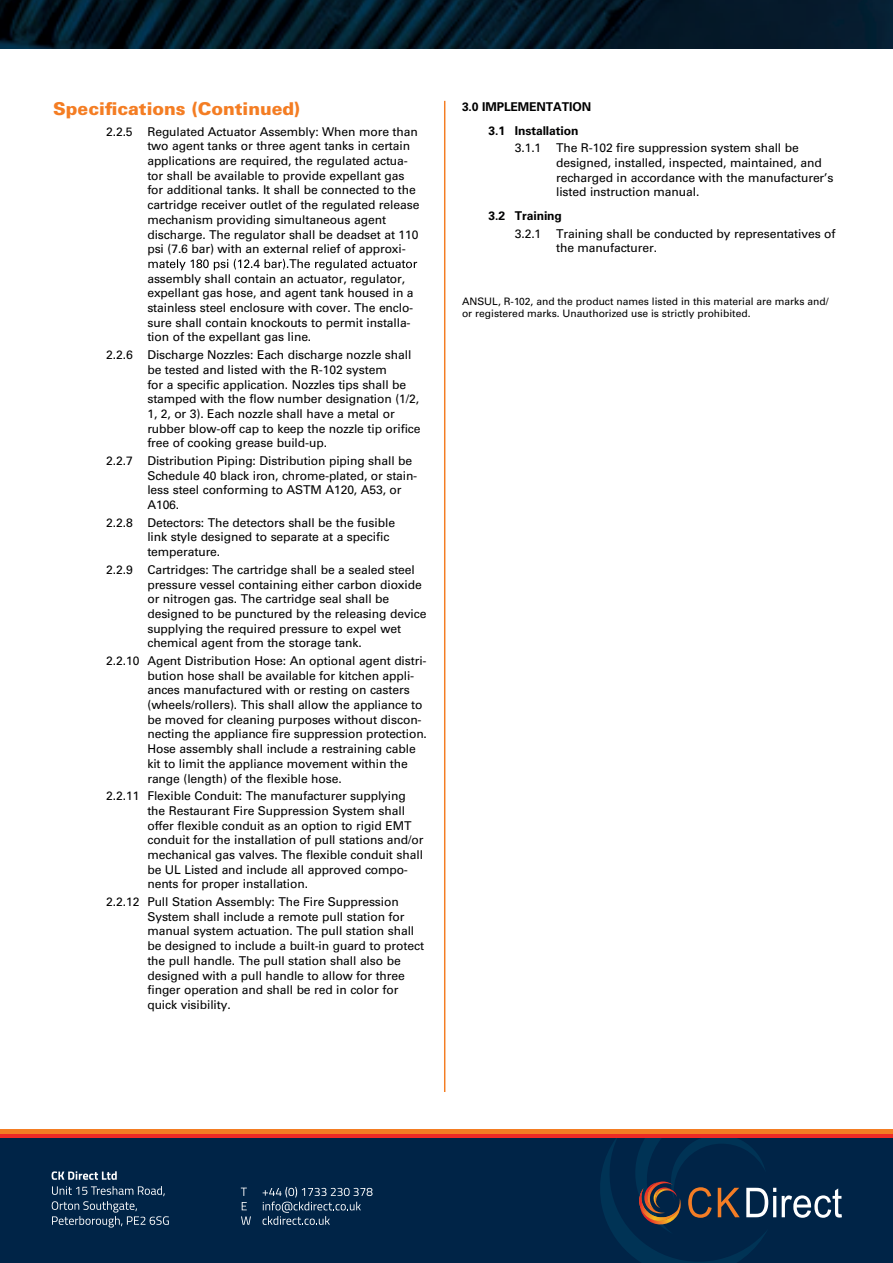
<style>
.page{position:relative;width:893px;height:1263px;background:#fff}
.page>*{position:absolute;margin:0;border:0;box-sizing:border-box;transform-origin:0 0}
.t1{font:900 17.7px "Univers LT Std";letter-spacing:-.005em;color:#f47d23}
.t2{font:12.15px/14.7px "Univers LT Std";letter-spacing:-.01em;color:#000001}
.t3{font:700 12.15px/23.5px "Univers LT Std";letter-spacing:-.01em;color:#000001}
.t4{font:10.35px/11.7px "Univers LT Std";color:#000001}
.s1{font-weight:700}
</style>
<div class="page">
<img style="left:0;top:0;width:893px;height:48px">
<div style="left:0;top:1137px;width:893px;height:126px;background:#002447"></div>
<svg style="left:52px;top:1171px;width:65px;height:9px"></svg>
<svg style="left:52px;top:1186px;width:117px;height:41px"></svg>
<svg style="left:241px;top:1187px;width:6px;height:9px"></svg>
<svg style="left:242px;top:1202px;width:5px;height:8px"></svg>
<svg style="left:241px;top:1216px;width:10px;height:9px"></svg>
<svg style="left:263px;top:1187px;width:109px;height:38px"></svg>
<svg style="left:782px;top:1188px;width:60px;height:30px"></svg>
<svg style="left:600px;top:1138px;width:176px;height:125px"></svg>
<div style="left:0;top:1129px;width:893px;height:5px;background:#f47d23"></div>
<hr style="left:0;top:1134px;width:893px;height:4px;background:#ee2a25">
<hr style="left:444px;top:101px;width:1px;height:990px;background:#f47d23">
<svg style="left:148px;top:259px;width:269px;height:11px"></svg>
<p class="t1" style="left:53px;top:98px;width:248px">Specifications (Continued)</p>
<p class="t2" style="left:147px;top:124px;width:274px;text-indent:-41px">2.2.5 Regulated Actuator Assembly: When more than two agent tanks or three agent tanks in certain applications are required, the regulated actua&shy;tor shall be available to provide expellant gas for additional tanks. It shall be connected to the cartridge receiver outlet of the regulated release mechanism providing simultaneous agent discharge. The regulator shall be deadset at 110 psi (7.6 bar) with an external relief of approxi-</p>
<p class="t2" style="left:147px;top:271px;width:268px">assembly shall contain an actuator, regulator, expellant gas hose, and agent tank housed in a stainless steel enclosure with cover. The enclo&shy;sure shall contain knockouts to permit installa&shy;tion of the expellant gas line.</p>
<p class="t2" style="left:147px;top:348px;width:275px;text-indent:-41px">2.2.6 Discharge Nozzles: Each discharge nozzle shall be tested and listed with the R-102 system<br>for a specific application. Nozzles tips shall be stamped with the flow number designation (1/2, 1, 2, or 3). Each nozzle shall have a metal or rubber blow-off cap to keep the nozzle tip orifice free of cooking grease build-up.</p>
<p class="t2" style="left:147px;top:453px;width:271px;text-indent:-41px">2.2.7 Distribution Piping: Distribution piping shall be Schedule 40 black iron, chrome-plated, or stain&shy;less steel conforming to ASTM A120, A53, or A106.</p>
<p class="t2" style="left:147px;top:515px;width:249px;text-indent:-41px">2.2.8 Detectors: The detectors shall be the fusible link style designed to separate at a specific temperature.</p>
<p class="t2" style="left:147px;top:562px;width:281px;text-indent:-41px">2.2.9 Cartridges: The cartridge shall be a sealed steel pressure vessel containing either carbon dioxide or nitrogen gas. The cartridge seal shall be designed to be punctured by the releasing device supplying the required pressure to expel wet chemical agent from the storage tank.</p>
<p class="t2" style="left:147px;top:653px;width:281px;text-indent:-41px">2.2.10 Agent Distribution Hose: An optional agent distri&shy;bution hose shall be available for kitchen appli&shy;ances manufactured with or resting on casters (wheels/rollers). This shall allow the appliance to be moved for cleaning purposes without discon&shy;necting the appliance fire suppression protection.<br>Hose assembly shall include a restraining cable kit to limit the appliance movement within the range (length) of the flexible hose.</p>
<p class="t2" style="left:147px;top:789px;width:278px;text-indent:-41px">2.2.11 Flexible Conduit: The manufacturer supplying the Restaurant Fire Suppression System shall offer flexible conduit as an option to rigid EMT conduit for the installation of pull stations and/or mechanical gas valves. The flexible conduit shall be UL Listed and include all approved compo&shy;nents for proper installation.</p>
<p class="t2" style="left:147px;top:894px;width:278px;text-indent:-41px">2.2.12 Pull Station Assembly: The Fire Suppression System shall include a remote pull station for manual system actuation. The pull station shall be designed to include a built-in guard to protect the pull handle. The pull station shall also be designed with a pull handle to allow for three finger operation and shall be red in color for quick visibility.</p>
<p class="t3" style="left:488px;top:95px;width:104px;text-indent:-26px">3.0 IMPLEMENTATION<br>3.1 Installation</p>
<p class="t2" style="left:556px;top:141px;width:279px;text-indent:-41px">3.1.1 The R-102 fire suppression system shall be designed, installed, inspected, maintained, and recharged in accordance with the manufacturer’s listed instruction manual.</p>
<p class="t2" style="left:515px;top:207px;width:322px;line-height:17.7px;text-indent:-26px"><span class="s1">3.2 Training<br></span>3.2.1 Training shall be conducted by representatives of</p>
<p class="t2" style="left:556px;top:241px;width:102px">the manufacturer.</p>
<p class="t4" style="left:462px;top:296px;width:368px">ANSUL, R-102, and the product names listed in this material are marks and/ or registered marks. Unauthorized use is strictly prohibited.</p>
</div>
